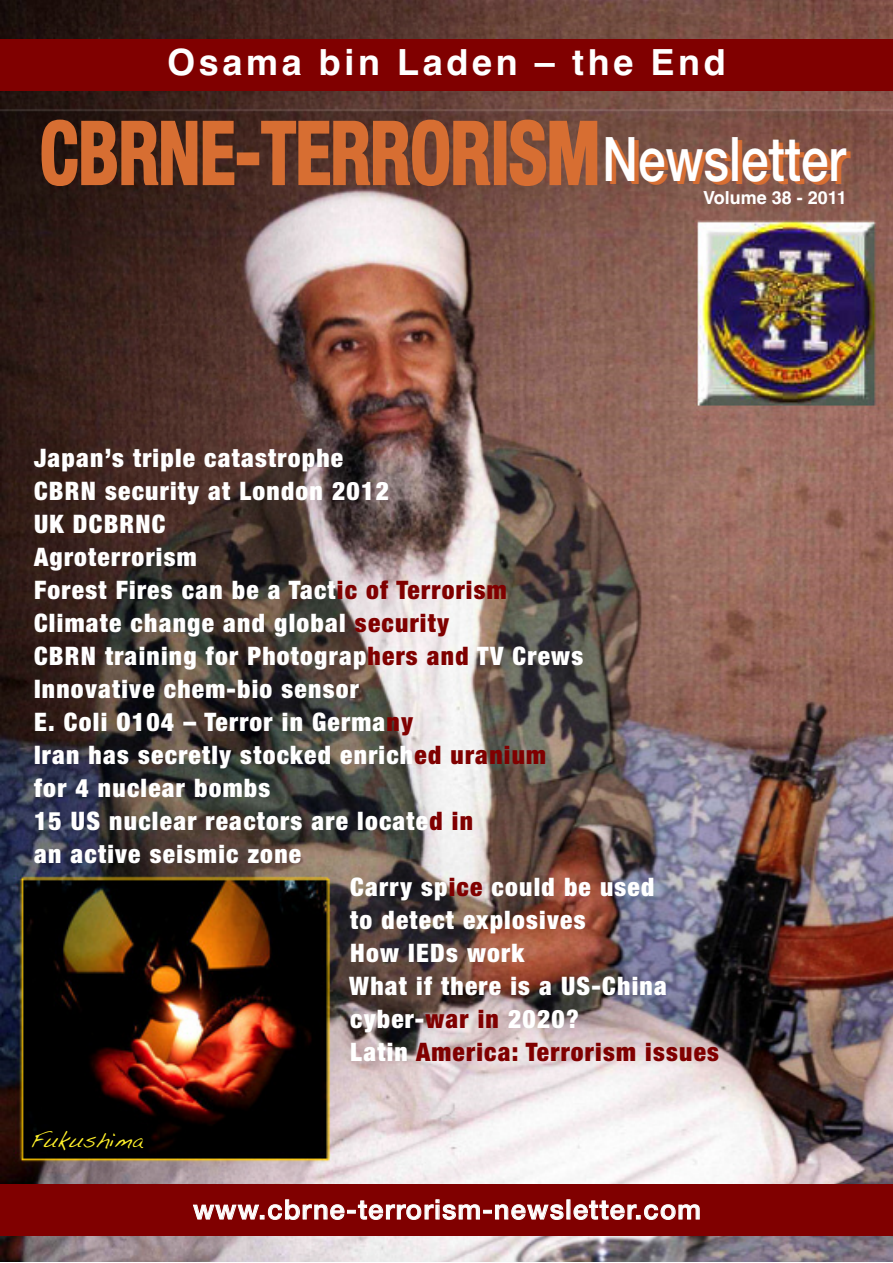
<style>
.page{position:relative;width:893px;height:1263px;background:#fff}
.page>*{position:absolute;margin:0;border:0;box-sizing:border-box;transform-origin:0 0}
.t1{font:700 condensed 86.4px "Helvetica Neue";color:#d76e32;scale:.83 1}
.t2{font:500 61.5px "Helvetica Neue";color:#fff;scale:.8 1}
.t3{font:700 36px "Helvetica";letter-spacing:.1em;color:#fff}
.t4{font:500 27px "Helvetica Neue";letter-spacing:.05em;color:#fff}
.t5{font:900 condensed 25.5px "Helvetica Neue";letter-spacing:.05em;color:#fff}
.t6{font:900 condensed 25.5px "Helvetica Neue";letter-spacing:.05em;color:#800000}
.t7{font:21px "Handwriting Dakota";color:#fff12a}
.t8{font:700 18px "Helvetica";color:#fff}
.s1{color:#800000}
.s2{color:#fff}
</style>
<div class="page">
<img style="left:0;top:0;width:893px;height:1262px">
<div style="left:0;top:39px;width:893px;height:51px;background:#800000"></div>
<div style="left:0;top:1184px;width:893px;height:51px;background:#800000"></div>
<h3 class="t3" style="left:167px;top:41px;width:560px">Osama bin Laden – the End</h3>
<h1 class="t1" style="left:40px;top:101px;width:676px">CBRNE-TERRORISM</h1>
<h2 class="t2" style="left:602px;top:122px;width:306px">Newsletter</h2>
<p class="t8" style="left:703px;top:187px;width:145px">Volume 38 - 2011</p>
<p class="t5" style="left:34px;top:442px;width:311px">Japan’s triple catastrophe</p>
<p class="t5" style="left:34px;top:475px;width:356px">CBRN security at London 2012</p>
<p class="t5" style="left:34px;top:508px;width:133px">UK DCBRNC</p>
<p class="t5" style="left:34px;top:541px;width:164px">Agroterrorism</p>
<p class="t5" style="left:34px;top:574px;width:474px">Forest Fires can be a Tact<span class="s1">ic of Terrorism</span></p>
<p class="t5" style="left:34px;top:607px;width:416px">Climate change and global <span class="s1">security</span></p>
<p class="t5" style="left:34px;top:640px;width:551px">CBRN training for Photograp<span class="s1">hers and</span> TV Crews</p>
<p class="t5" style="left:34px;top:673px;width:326px">Innovative chem-bio sensor</p>
<p class="t5" style="left:34px;top:706px;width:380px">E. Coli O104 – Terror in Germa<span class="s1">ny</span></p>
<p class="t5" style="left:34px;top:739px;width:514px">Iran has secretly stocked enrich<span class="s1">ed uranium</span></p>
<p class="t5" style="left:34px;top:772px;width:238px">for 4 nuclear bombs</p>
<p class="t5" style="left:34px;top:805px;width:440px">15 US nuclear reactors are locate<span class="s1">d in</span></p>
<p class="t5" style="left:34px;top:838px;width:269px">an active seismic zone</p>
<p class="t5" style="left:350px;top:871px;width:306px">Carry sp<span class="s1">ice</span> could be used</p>
<p class="t5" style="left:350px;top:904px;width:237px">to detect explosives</p>
<p class="t5" style="left:350px;top:937px;width:175px">How IEDs work</p>
<p class="t5" style="left:349px;top:970px;width:319px">What if there is a US-China</p>
<p class="t5" style="left:350px;top:1003px;width:230px">cyber-<span class="s1">war in</span> 2020?</p>
<p class="t6" style="left:350px;top:1036px;width:370px"><span class="s2">Latin</span> America: Terrorism issues</p>
<p class="t7" style="left:30px;top:1128px;width:114px">Fukushima</p>
<p class="t4" style="left:193px;top:1193px;width:509px">www.cbrne-terrorism-newsletter.com</p>
</div>
